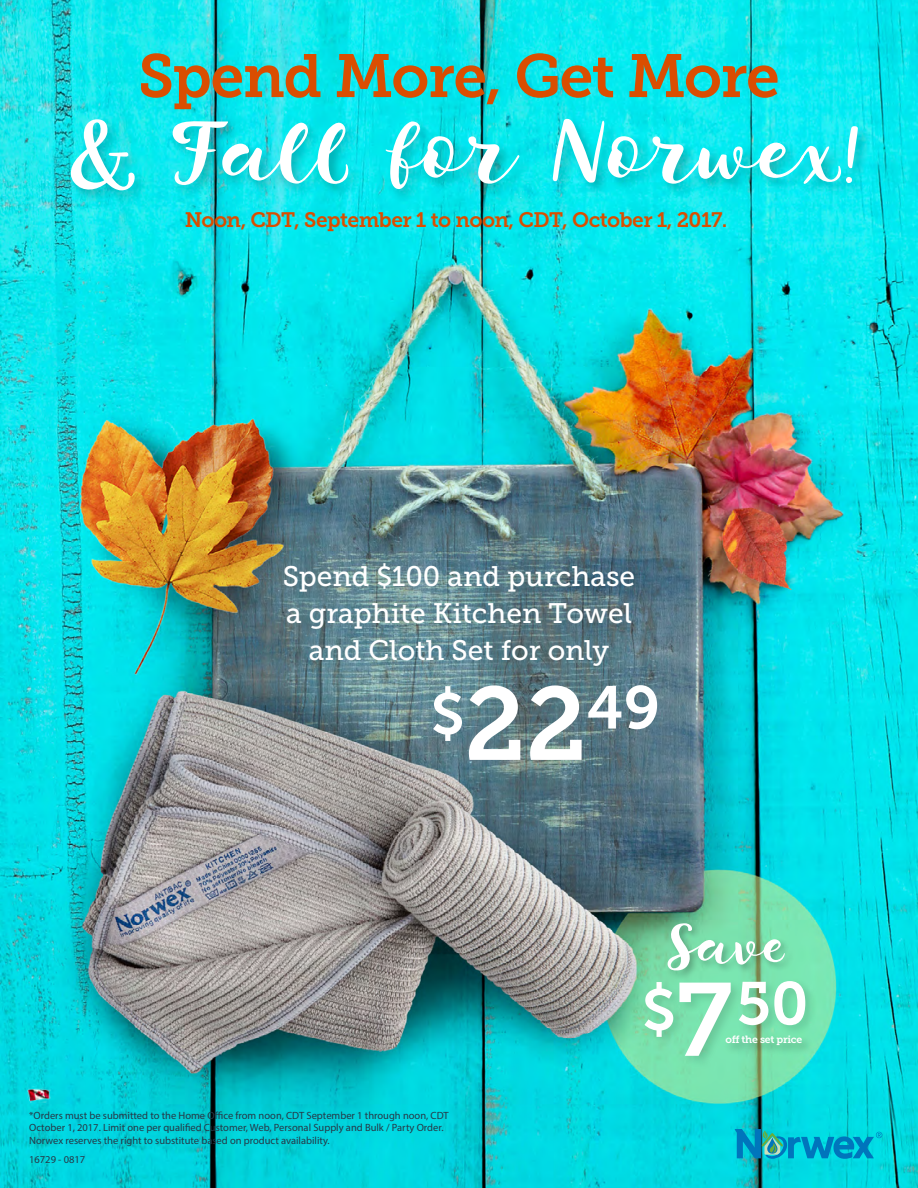
<style>
.page{position:relative;width:918px;height:1188px;background:#fff}
.page>*{position:absolute;margin:0;border:0;box-sizing:border-box;transform-origin:0 0}
.t1{font:85.5px "ST Brush";color:#fff}
.t2{font:60.75px "Museo Slab 700";letter-spacing:-.025em;color:#da4e01}
.t3{font:60.15px "Museo Slab 700";color:#fff}
.t4{font:55.5px "ST Brush";color:#fff}
.t5{font:28.2px/37px "Museo Slab 500";color:#fff;text-align:center}
.t6{font:20.85px "Museo Slab 700";letter-spacing:-.025em;color:#da4e01}
.t7{font:10.5px/12.6px "Myriad Pro";color:#263746}
.t8{font:10.35px "Museo Slab 700";letter-spacing:-.025em;color:#fff}
.s1{font-size:103.2px}
</style>
<div class="page">
<img style="left:0;top:0;width:918px;height:1188px">
<div style="left:642px;top:978px;width:176px;height:90px;background:#000;opacity:.13"></div>
<div style="left:723px;top:1033px;width:91px;height:24px;background:#000;opacity:.3"></div>
<div style="left:67px;top:115px;width:805px;height:90px;background:#000;opacity:.24"></div>
<div style="left:665px;top:921px;width:129px;height:59px;background:#000;opacity:.24"></div>
<svg style="left:735px;top:1129px;width:147px;height:30px;background:#08acca"></svg>
<img style="left:27px;top:1087px;width:23px;height:16px">
<h2 class="t2" style="left:138px;top:42px;width:643px">Spend More, Get More</h2>
<h1 class="t1" style="left:66px;top:95px;width:800px">&amp; Fall for Norwex!</h1>
<h3 class="t6" style="left:185px;top:208px;width:544px">Noon, CDT, September 1 to noon, CDT, October 1, 2017.</h3>
<h3 class="t5" style="left:283px;top:558px;width:354px">Spend $100 and purchase a graphite Kitchen Towel and Cloth Set for only</h3>
<h3 class="t3" style="left:431px;top:674px;width:231px">$<span class="s1">22</span>49</h3>
<h3 class="t4" style="left:666px;top:908px;width:119px">Save</h3>
<p class="t7" style="left:29px;top:1109px;width:421px">*Orders must be submitted to the Home Office from noon, CDT September 1 through noon, CDT<br>October 1, 2017. Limit one per qualified Customer, Web, Personal Supply and Bulk / Party Order.<br>Norwex reserves the right to substitute based on product availability.</p>
<p class="t7" style="left:29px;top:1153px;width:58px">16729 - 0817</p>
<h3 class="t3" style="left:642px;top:970px;width:168px">$<span class="s1">7</span>50</h3>
<p class="t8" style="left:725px;top:1034px;width:78px">off the set price</p>
</div>
